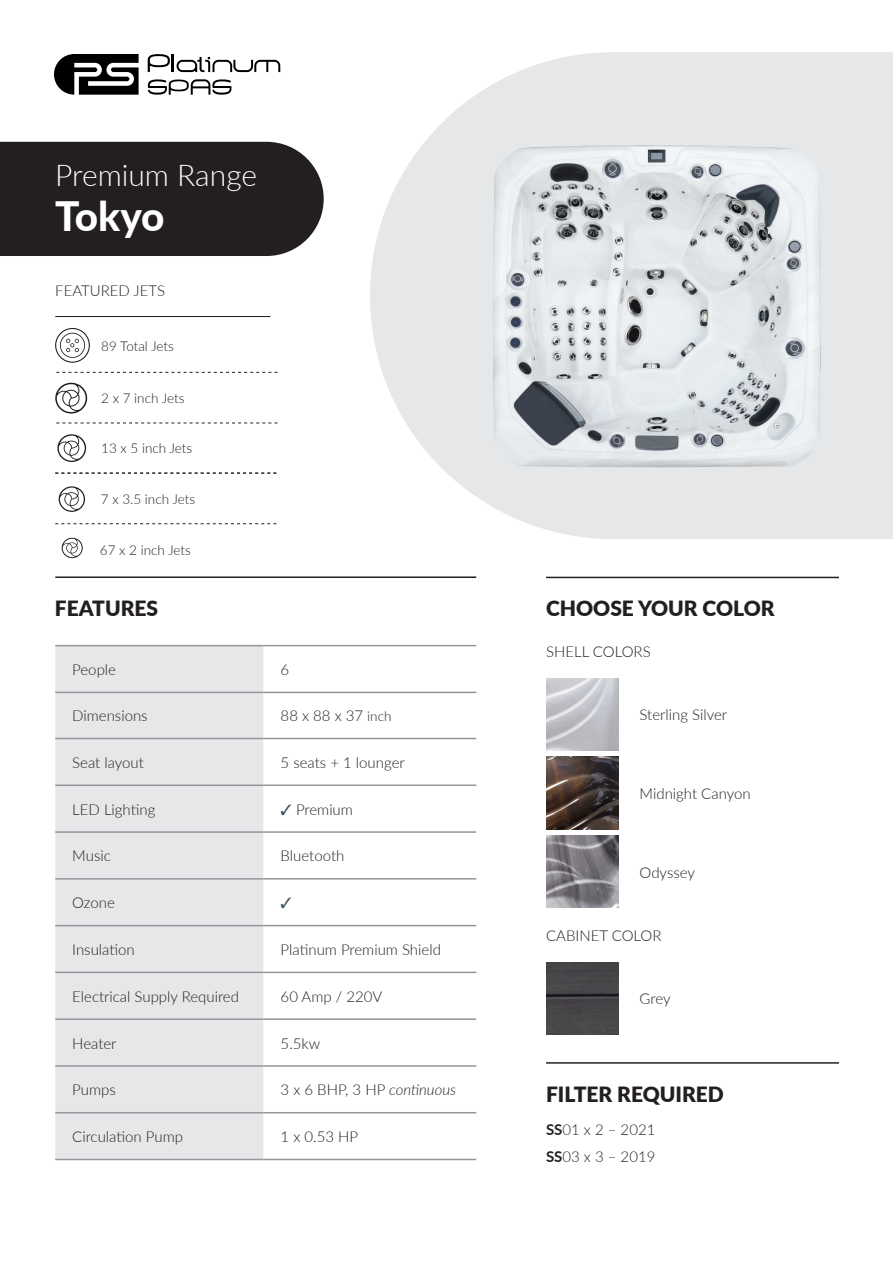
<style>
.page{position:relative;width:893px;height:1263px;background:#fff}
.page>*{position:absolute;margin:0;border:0;box-sizing:border-box;transform-origin:0 0}
.t1{font:800 40.5px "Lato";letter-spacing:-.01em;color:#fff}
.t2{font:300 30px "Lato";color:#fff}
.t3{font:900 21px "Lato";color:#231f20}
.t4{font:300 15px "Lato";color:#231f20}
.t5{font:300 13.5px "Lato";color:#231f20}
.s1{font-size:13.5px}
.s2{color:#3e5261}
.s3{font-style:italic}
.s4{font-weight:700}
</style>
<div class="page">
<svg style="left:370px;top:52px;width:523px;height:487px;fill:#e6e7e9"></svg>
<div style="left:0;top:142px;width:324px;height:114px;background:#231f20"></div>
<hr style="left:55px;top:316px;width:215px;height:1px;background:#231f20">
<svg style="left:56px;top:372px;width:221px;height:1px"></svg>
<img style="left:480px;top:142px;width:354px;height:328px">
<div style="left:55px;top:646px;width:209px;height:513px;background:#e6e7e9"></div>
<svg style="left:264px;top:646px;width:212px;height:513px"></svg>
<hr style="left:55px;top:645px;width:209px;height:1px;background:#939598">
<hr style="left:264px;top:645px;width:212px;height:1px;background:#939598">
<hr style="left:55px;top:692px;width:209px;height:1px;background:#939598">
<hr style="left:264px;top:692px;width:212px;height:1px;background:#939598">
<hr style="left:55px;top:738px;width:209px;height:1px;background:#939598">
<hr style="left:264px;top:738px;width:212px;height:1px;background:#939598">
<hr style="left:55px;top:784px;width:209px;height:2px;background:#939598">
<hr style="left:264px;top:784px;width:212px;height:2px;background:#939598">
<hr style="left:55px;top:831px;width:209px;height:2px;background:#939598">
<hr style="left:264px;top:831px;width:212px;height:2px;background:#939598">
<hr style="left:55px;top:878px;width:209px;height:1px;background:#939598">
<hr style="left:264px;top:878px;width:212px;height:1px;background:#939598">
<hr style="left:55px;top:925px;width:209px;height:1px;background:#939598">
<hr style="left:264px;top:925px;width:212px;height:1px;background:#939598">
<hr style="left:55px;top:972px;width:209px;height:1px;background:#939598">
<hr style="left:264px;top:972px;width:212px;height:1px;background:#939598">
<hr style="left:55px;top:1018px;width:209px;height:2px;background:#939598">
<hr style="left:264px;top:1018px;width:212px;height:2px;background:#939598">
<hr style="left:55px;top:1065px;width:209px;height:2px;background:#939598">
<hr style="left:264px;top:1065px;width:212px;height:2px;background:#939598">
<hr style="left:55px;top:1112px;width:209px;height:1px;background:#939598">
<hr style="left:264px;top:1112px;width:212px;height:1px;background:#939598">
<hr style="left:55px;top:1159px;width:209px;height:1px;background:#939598">
<hr style="left:264px;top:1159px;width:212px;height:1px;background:#939598">
<hr style="left:55px;top:576px;width:421px;height:2px;background:#231f20">
<svg style="left:55px;top:328px;width:35px;height:35px"></svg>
<svg style="left:56px;top:423px;width:221px;height:1px"></svg>
<svg style="left:55px;top:383px;width:32px;height:31px"></svg>
<svg style="left:57px;top:434px;width:29px;height:28px"></svg>
<svg style="left:59px;top:486px;width:26px;height:26px"></svg>
<svg style="left:62px;top:538px;width:21px;height:20px"></svg>
<svg style="left:55px;top:473px;width:221px;height:1px"></svg>
<svg style="left:55px;top:523px;width:221px;height:1px"></svg>
<svg style="left:54px;top:54px;width:85px;height:41px"></svg>
<svg style="left:148px;top:54px;width:132px;height:18px"></svg>
<svg style="left:148px;top:79px;width:83px;height:16px"></svg>
<img style="left:546px;top:678px;width:72px;height:72px">
<img style="left:546px;top:835px;width:72px;height:72px">
<img style="left:546px;top:757px;width:72px;height:72px">
<hr style="left:546px;top:577px;width:293px;height:1px;background:#231f20">
<hr style="left:546px;top:1062px;width:293px;height:2px;background:#231f20">
<img style="left:546px;top:962px;width:72px;height:72px">
<svg style="left:281px;top:897px;width:10px;height:11px"></svg>
<p class="t2" style="left:55px;top:154px;width:203px">Premium Range</p>
<p class="t1" style="left:55px;top:186px;width:111px">Tokyo</p>
<p class="t4" style="left:55px;top:280px;width:111px">FEATURED JETS</p>
<p class="t5" style="left:101px;top:336px;width:74px">89 Total Jets</p>
<p class="t5" style="left:101px;top:388px;width:85px">2 x 7 inch Jets</p>
<p class="t5" style="left:101px;top:439px;width:92px">13 x 5 inch Jets</p>
<p class="t5" style="left:101px;top:489px;width:96px">7 x 3.5 inch Jets</p>
<p class="t5" style="left:100px;top:541px;width:92px">67 x 2 inch Jets</p>
<p class="t3" style="left:55px;top:593px;width:105px">FEATURES</p>
<p class="t4" style="left:72px;top:659px;width:45px">People</p>
<p class="t4" style="left:281px;top:659px;width:10px">6</p>
<p class="t4" style="left:72px;top:706px;width:77px">Dimensions</p>
<p class="t4" style="left:281px;top:706px;width:112px">88 x 88 x 37 <span class="s1">inch</span></p>
<p class="t4" style="left:72px;top:752px;width:73px">Seat layout</p>
<p class="t4" style="left:281px;top:752px;width:126px">5 seats + 1 lounger</p>
<p class="t4" style="left:72px;top:799px;width:85px">LED Lighting</p>
<p class="t4" style="left:281px;top:799px;width:74px"><span class="s2">✓</span> Premium</p>
<p class="t4" style="left:72px;top:846px;width:40px">Music</p>
<p class="t4" style="left:281px;top:846px;width:65px">Bluetooth</p>
<p class="t4" style="left:72px;top:892px;width:44px">Ozone</p>
<p class="t4" style="left:72px;top:939px;width:64px">Insulation</p>
<p class="t4" style="left:281px;top:939px;width:162px">Platinum Premium Shield</p>
<p class="t4" style="left:72px;top:986px;width:168px">Electrical Supply Required</p>
<p class="t4" style="left:281px;top:986px;width:103px">60 Amp / 220V</p>
<p class="t4" style="left:72px;top:1033px;width:46px">Heater</p>
<p class="t4" style="left:281px;top:1033px;width:41px">5.5kw</p>
<p class="t4" style="left:72px;top:1079px;width:45px">Pumps</p>
<p class="t4" style="left:281px;top:1079px;width:177px">3 x 6 BHP, 3 HP <span class="s3">continuous</span></p>
<p class="t4" style="left:72px;top:1126px;width:112px">Circulation Pump</p>
<p class="t4" style="left:281px;top:1126px;width:79px">1 x 0.53 HP</p>
<p class="t3" style="left:546px;top:593px;width:230px">CHOOSE YOUR COLOR</p>
<p class="t4" style="left:546px;top:641px;width:106px">SHELL COLORS</p>
<p class="t4" style="left:640px;top:704px;width:89px">Sterling Silver</p>
<p class="t4" style="left:640px;top:783px;width:113px">Midnight Canyon</p>
<p class="t4" style="left:640px;top:862px;width:57px">Odyssey</p>
<p class="t4" style="left:546px;top:925px;width:117px">CABINET COLOR</p>
<p class="t4" style="left:640px;top:988px;width:32px">Grey</p>
<p class="t3" style="left:546px;top:1078px;width:179px">FILTER REQUIRED</p>
<p class="t4" style="left:546px;top:1119px;width:111px"><span class="s4">SS</span>01 x 2 – 2021</p>
<p class="t4" style="left:546px;top:1146px;width:111px"><span class="s4">SS</span>03 x 3 – 2019</p>
</div>
